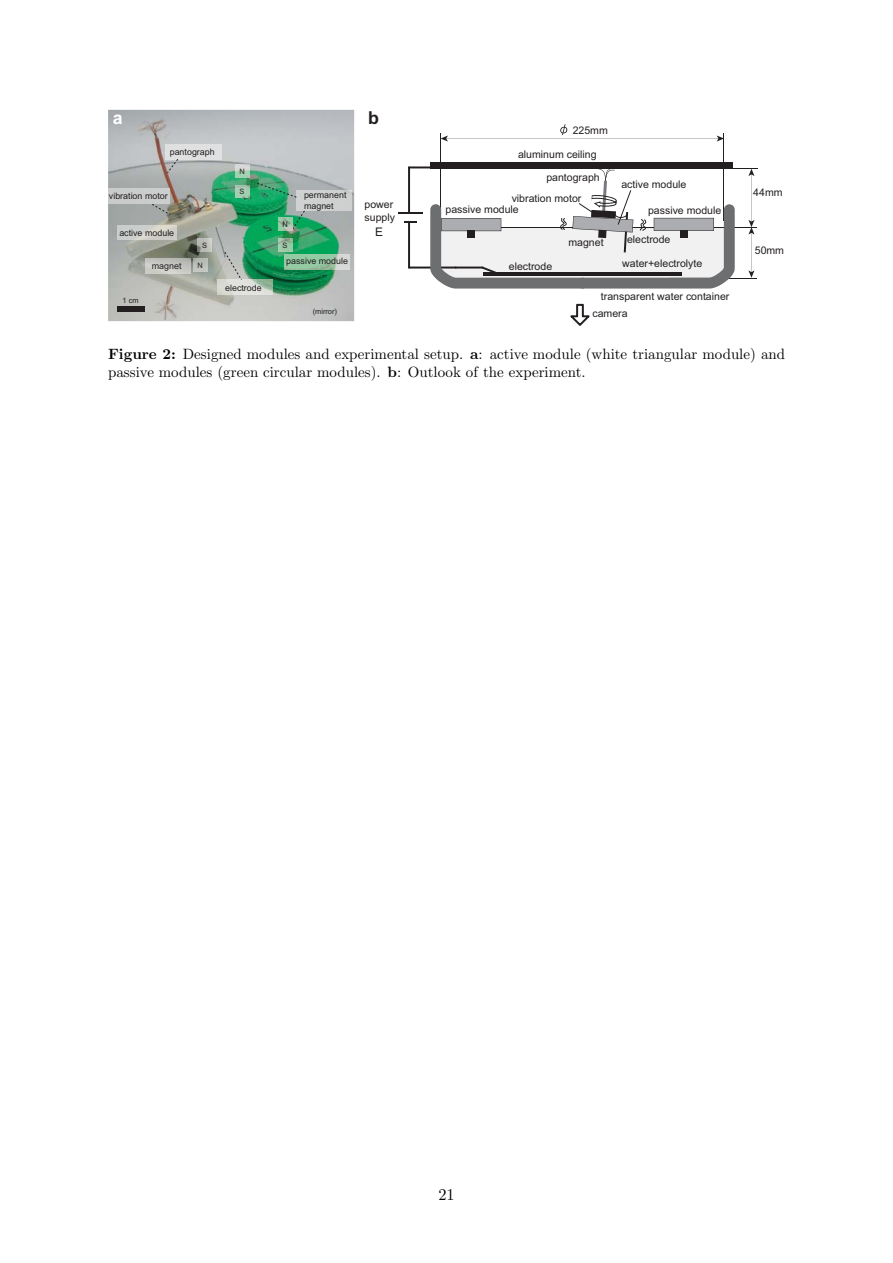
<style>
.page{position:relative;width:893px;height:1263px;background:#fff}
.page>*{position:absolute;margin:0;border:0;box-sizing:border-box;transform-origin:0 0}
.t1{font:700 17.85px "Arial";color:#fff}
.t2{font:700 17.85px "Arial";color:#231f20}
.t3{font:16.35px "CMR10";color:#000}
.t4{font:15px/18px "CMR10";color:#000}
.t5{font:11.85px "Arial";color:#231f20}
.t6{font:10.5px/11.6px "Arial";color:#231f20}
.t7{font:8.85px/10.6px "Arial";color:#231f20}
.t8{font:7.5px "Arial";color:#231f20}
.s1{font-family:"CMBX10"}
</style>
<div class="page">
<img style="left:108px;top:110px;width:246px;height:211px">
<hr style="left:441px;top:133px;width:1px;height:87px;background:#231f20">
<hr style="left:724px;top:133px;width:1px;height:87px;background:#231f20">
<hr style="left:711px;top:227px;width:46px;height:1px;background:#231f20">
<hr style="left:670px;top:278px;width:87px;height:1px;background:#231f20">
<div style="left:430px;top:162px;width:303px;height:7px;background:#231f20"></div>
<svg style="left:570px;top:304px;width:20px;height:22px"></svg>
<hr style="left:398px;top:212px;width:24px;height:2px;background:#231f20">
<svg style="left:404px;top:221px;width:12px;height:2px"></svg>
<hr style="left:408px;top:166px;width:2px;height:48px;background:#231f20">
<hr style="left:408px;top:166px;width:24px;height:2px;background:#231f20">
<hr style="left:408px;top:221px;width:2px;height:48px;background:#231f20">
<hr style="left:408px;top:267px;width:49px;height:2px;background:#231f20">
<svg style="left:441px;top:124px;width:283px;height:18px"></svg>
<hr style="left:712px;top:169px;width:46px;height:1px;background:#231f20">
<svg style="left:748px;top:169px;width:6px;height:109px"></svg>
<svg style="left:430px;top:169px;width:305px;height:120px"></svg>
<img style="left:108px;top:189px;width:61px;height:15px">
<img style="left:166px;top:145px;width:55px;height:15px">
<img style="left:284px;top:255px;width:66px;height:14px">
<img style="left:117px;top:225px;width:59px;height:15px">
<img style="left:146px;top:258px;width:45px;height:15px">
<img style="left:217px;top:280px;width:56px;height:15px">
<img style="left:297px;top:190px;width:55px;height:21px">
<svg style="left:257px;top:183px;width:40px;height:15px"></svg>
<svg style="left:292px;top:211px;width:13px;height:18px"></svg>
<svg style="left:152px;top:204px;width:18px;height:11px"></svg>
<svg style="left:167px;top:159px;width:11px;height:14px"></svg>
<svg style="left:224px;top:252px;width:18px;height:28px"></svg>
<div style="left:117px;top:307px;width:27px;height:5px;background:#231f20"></div>
<img style="left:235px;top:164px;width:14px;height:13px">
<img style="left:235px;top:185px;width:14px;height:13px">
<img style="left:193px;top:258px;width:14px;height:13px">
<img style="left:198px;top:239px;width:14px;height:12px">
<img style="left:278px;top:218px;width:14px;height:13px">
<img style="left:278px;top:239px;width:14px;height:13px">
<h1 class="t1" style="left:113px;top:112px;width:11px">a</h1>
<h1 class="t2" style="left:368px;top:112px;width:12px">b</h1>
<p class="t7" style="left:170px;top:148px;width:47px">pantograph</p>
<p class="t7" style="left:109px;top:192px;width:60px">vibration motor</p>
<p class="t7" style="left:119px;top:228px;width:56px">active module</p>
<p class="t8" style="left:202px;top:243px;width:6px">S</p>
<p class="t8" style="left:239px;top:169px;width:7px">N</p>
<p class="t8" style="left:239px;top:189px;width:6px">S</p>
<p class="t8" style="left:282px;top:222px;width:7px">N</p>
<p class="t8" style="left:282px;top:243px;width:6px">S</p>
<p class="t7" style="left:304px;top:191px;width:44px">permanent magnet</p>
<p class="t6" style="left:365px;top:199px;width:32px;line-height:12.6px">power supply</p>
<p class="t5" style="left:375px;top:228px;width:9px">E</p>
<p class="t7" style="left:152px;top:262px;width:31px">magnet</p>
<p class="t8" style="left:197px;top:262px;width:7px">N</p>
<p class="t7" style="left:286px;top:257px;width:63px">passive module</p>
<p class="t7" style="left:225px;top:283px;width:38px">electrode</p>
<p class="t8" style="left:123px;top:298px;width:18px">1 cm</p>
<p class="t8" style="left:313px;top:309px;width:26px">(mirror)</p>
<p class="t6" style="left:573px;top:126px;width:37px">225mm</p>
<p class="t6" style="left:518px;top:149px;width:80px">aluminum ceiling</p>
<p class="t6" style="left:546px;top:172px;width:55px">pantograph</p>
<p class="t6" style="left:446px;top:193px;width:137px;text-indent:66px">vibration motor passive module</p>
<p class="t6" style="left:509px;top:262px;width:45px">electrode</p>
<p class="t6" style="left:568px;top:238px;width:37px">magnet</p>
<p class="t6" style="left:621px;top:179px;width:67px">active module</p>
<p class="t6" style="left:648px;top:206px;width:75px">passive module</p>
<p class="t6" style="left:627px;top:235px;width:45px">electrode</p>
<p class="t6" style="left:622px;top:258px;width:82px">water+electrolyte</p>
<p class="t6" style="left:601px;top:292px;width:130px">transparent water container</p>
<p class="t6" style="left:592px;top:309px;width:37px">camera</p>
<p class="t6" style="left:753px;top:188px;width:31px">44mm</p>
<p class="t6" style="left:755px;top:246px;width:31px">50mm</p>
<h3 class="t4" style="left:108px;top:346px;width:679px"><span class="s1">Figure 2:</span> Designed modules and experimental setup. <span class="s1">a</span>: active module (white triangular module) and passive modules (green circular modules). <span class="s1">b</span>: Outlook of the experiment.</h3>
<h2 class="t3" style="left:438px;top:1188px;width:18px">21</h2>
</div>
